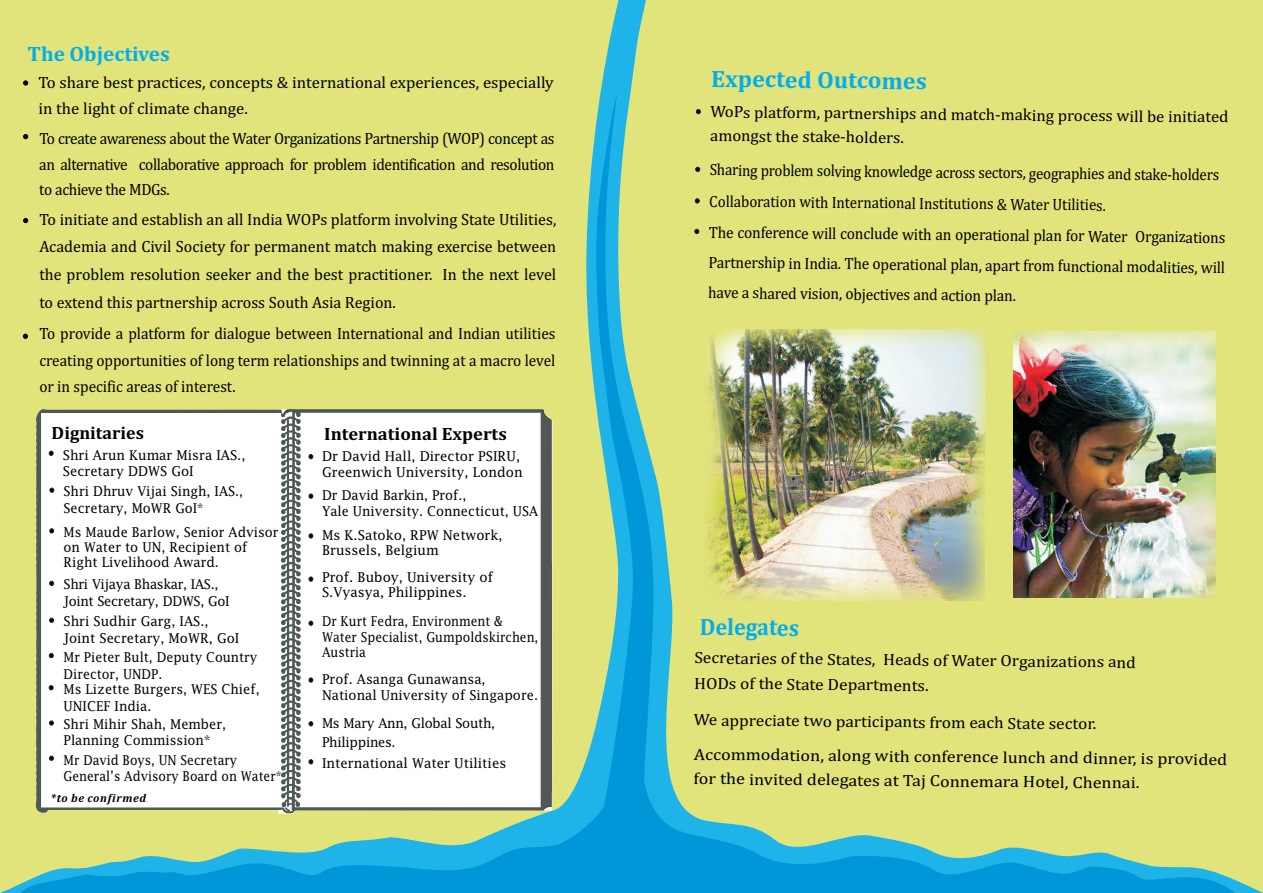
<style>
.page{position:relative;width:1263px;height:893px;background:#e1e37b}
.page>*{position:absolute;margin:0;border:0;box-sizing:border-box;transform-origin:0 0}
.t1{font:700 24px "Cambria";color:#00aeef}
.t2{font:700 24px "Cambria";color:#00aeef;scale:.92 1}
.t3{font:700 21px "Cambria";color:#00aeef}
.t4{font:700 18px "Cambria";color:#000}
.t5{font:16.5px/27.8px "Cambria";color:#000}
.t6{font:16.5px/30.9px "Cambria";color:#000;scale:.91 1}
.t7{font:16.5px/26.1px "Cambria";color:#000;scale:1.06 1}
.t8{font:16.5px/26.2px "Cambria";color:#000;text-align:justify;scale:.93 1}
.t9{font:16.5px/25.7px "Cambria";color:#000;text-align:justify;scale:.94 1}
.t10{font:16.5px "Cambria";color:#000;scale:1.1 1}
.t11{font:13.5px/15px "Lucida Fax";color:#000;scale:.95 1}
.t12{font:13.5px/15.5px "Lucida Fax";color:#000}
.t13{font:13.5px/15.9px "Lucida Fax";color:#000;scale:.89 1}
.t14{font:13.5px/16.6px "Lucida Fax";color:#000;scale:.96 1}
.t15{font:13.5px/16px "Lucida Fax";color:#000;scale:.94 1}
.t16{font:13.5px/16.2px "Lucida Fax";letter-spacing:-.025em;color:#000;scale:.95 1}
.t17{font:13.5px/16.8px "Lucida Fax";color:#000;scale:.92 1}
.t18{font:13.5px/18.9px "Lucida Fax";letter-spacing:-.02em;color:#000;scale:.95 1}
.t19{font:italic 700 11.7px "Cambria";letter-spacing:.06em;color:#000}
</style>
<div class="page">
<svg style="left:21px;top:756px;width:1214px;height:137px;background:#7dc4a9"></svg>
<svg style="left:23px;top:80px;width:5px;height:6px"></svg>
<svg style="left:23px;top:134px;width:5px;height:5px"></svg>
<svg style="left:23px;top:218px;width:5px;height:5px"></svg>
<svg style="left:23px;top:334px;width:5px;height:5px"></svg>
<svg style="left:289px;top:409px;width:262px;height:404px;background:#63695f"></svg>
<svg style="left:295px;top:413px;width:246px;height:394px"></svg>
<svg style="left:289px;top:412px;width:4px;height:400px"></svg>
<svg style="left:36px;top:409px;width:253px;height:404px;background:#727763"></svg>
<svg style="left:41px;top:413px;width:246px;height:394px"></svg>
<svg style="left:49px;top:451px;width:5px;height:5px"></svg>
<svg style="left:49px;top:488px;width:5px;height:5px"></svg>
<svg style="left:49px;top:528px;width:5px;height:5px"></svg>
<svg style="left:49px;top:581px;width:5px;height:5px"></svg>
<svg style="left:49px;top:618px;width:5px;height:5px"></svg>
<svg style="left:49px;top:720px;width:5px;height:6px"></svg>
<svg style="left:49px;top:756px;width:5px;height:5px"></svg>
<svg style="left:49px;top:653px;width:5px;height:5px"></svg>
<svg style="left:49px;top:685px;width:5px;height:5px"></svg>
<svg style="left:309px;top:454px;width:4px;height:5px"></svg>
<svg style="left:309px;top:494px;width:4px;height:5px"></svg>
<svg style="left:309px;top:533px;width:4px;height:5px"></svg>
<svg style="left:309px;top:576px;width:4px;height:6px"></svg>
<svg style="left:309px;top:621px;width:4px;height:5px"></svg>
<svg style="left:309px;top:677px;width:4px;height:6px"></svg>
<svg style="left:309px;top:721px;width:4px;height:5px"></svg>
<svg style="left:309px;top:759px;width:4px;height:5px"></svg>
<svg style="left:696px;top:109px;width:5px;height:5px"></svg>
<svg style="left:695px;top:167px;width:5px;height:5px"></svg>
<svg style="left:695px;top:198px;width:5px;height:5px"></svg>
<svg style="left:694px;top:229px;width:5px;height:5px"></svg>
<img style="left:704px;top:329px;width:280px;height:271px">
<img style="left:1013px;top:331px;width:202px;height:267px">
<p class="t3" style="left:28px;top:45px;width:144px">The Objectives</p>
<p class="t5" style="left:38px;top:71px;width:517px;line-height:26px">To share best practices, concepts &amp; international experiences, especially in the light of climate change.</p>
<p class="t9" style="left:39px;top:126px;width:550px">To create awareness about the Water Organizations Partnership (WOP) concept as an alternative collaborative approach for problem identification and resolution to achieve the MDGs.</p>
<p class="t5" style="left:39px;top:206px;width:518px;text-align:justify">To initiate and establish an all India WOPs platform involving State Utilities, Academia and Civil Society for permanent match making exercise between the problem resolution seeker and the best practitioner. In the next level to extend this partnership across South Asia Region.</p>
<p class="t8" style="left:39px;top:322px;width:556px">To provide a platform for dialogue between International and Indian utilities creating opportunities of long term relationships and twinning at a macro level or in specific areas of interest.</p>
<p class="t4" style="left:52px;top:425px;width:94px">Dignitaries</p>
<p class="t14" style="left:63px;top:448px;width:192px">Shri Arun Kumar Misra IAS.,<br>Secretary DDWS GoI</p>
<p class="t11" style="left:64px;top:484px;width:191px;line-height:16.5px">Shri Dhruv Vijai Singh, IAS.,<br>Secretary, MoWR GoI*</p>
<p class="t11" style="left:64px;top:526px;width:228px">Ms Maude Barlow, Senior Advisor on Water to UN, Recipient of<br>Right Livelihood Award.</p>
<p class="t16" style="left:64px;top:577px;width:176px">Shri Vijaya Bhaskar, IAS.,<br>Joint Secretary, DDWS, GoI</p>
<p class="t14" style="left:64px;top:614px;width:185px">Shri Sudhir Garg, IAS.,<br>Joint Secretary, MoWR, GoI</p>
<p class="t17" style="left:64px;top:650px;width:212px">Mr Pieter Bult, Deputy Country<br>Director, UNDP.</p>
<p class="t11" style="left:64px;top:681px;width:208px;line-height:17.5px">Ms Lizette Burgers, WES Chief,<br>UNICEF India.</p>
<p class="t11" style="left:64px;top:717px;width:173px;line-height:15.6px">Shri Mihir Shah, Member,<br>Planning Commission*</p>
<p class="t13" style="left:64px;top:753px;width:247px">Mr David Boys, UN Secretary<br>General’s Advisory Board on Water*</p>
<p class="t19" style="left:51px;top:793px;width:97px">*to be confirmed</p>
<p class="t4" style="left:324px;top:426px;width:184px">International Experts</p>
<p class="t12" style="left:322px;top:450px;width:202px">Dr David Hall, Director PSIRU,<br>Greenwich University, London</p>
<p class="t15" style="left:322px;top:488px;width:231px">Dr David Barkin, Prof.,<br>Yale University. Connecticut, USA</p>
<p class="t12" style="left:322px;top:528px;width:182px">Ms K.Satoko, RPW Network,<br>Brussels, Belgium</p>
<p class="t12" style="left:322px;top:570px;width:173px">Prof. Buboy, University of<br>S.Vyasya, Philippines.</p>
<p class="t13" style="left:322px;top:614px;width:245px">Dr Kurt Fedra, Environment &amp;<br>Water Specialist, Gumpoldskirchen,<br>Austria</p>
<p class="t11" style="left:322px;top:672px;width:229px;line-height:15.9px">Prof. Asanga Gunawansa,<br>National University of Singapore.</p>
<p class="t18" style="left:322px;top:715px;width:184px">Ms Mary Ann, Global South,<br>Philippines.</p>
<p class="t12" style="left:322px;top:756px;width:186px">International Water Utilities</p>
<h1 class="t1" style="left:712px;top:67px;width:217px;rotate:1deg">Expected Outcomes</h1>
<p class="t5" style="left:711px;top:98px;width:520px;line-height:24.9px;rotate:1deg">WoPs platform, partnerships and match-making process will be initiated amongst the stake-holders.</p>
<p class="t6" style="left:710px;top:153px;width:570px;rotate:1deg">Sharing problem solving knowledge across sectors, geographies and stake-holders Collaboration with International Institutions &amp; Water Utilities.<br>The conference will conclude with an operational plan for Water Organizations Partnership in India. The operational plan, apart from functional modalities, will have a shared vision, objectives and action plan.</p>
<h1 class="t2" style="left:700px;top:616px;width:109px;rotate:1deg">Delegates</h1>
<p class="t7" style="left:695px;top:644px;width:418px;rotate:1deg">Secretaries of the States, Heads of Water Organizations and<br>HODs of the State Departments.</p>
<p class="t7" style="left:694px;top:702px;width:505px;line-height:33.8px;rotate:1deg">We appreciate two participants from each State sector.<br>Accommodation, along with conference lunch and dinner, is provided</p>
<p class="t10" style="left:694px;top:770px;width:407px;rotate:1deg">for the invited delegates at Taj Connemara Hotel, Chennai.</p>
</div>
